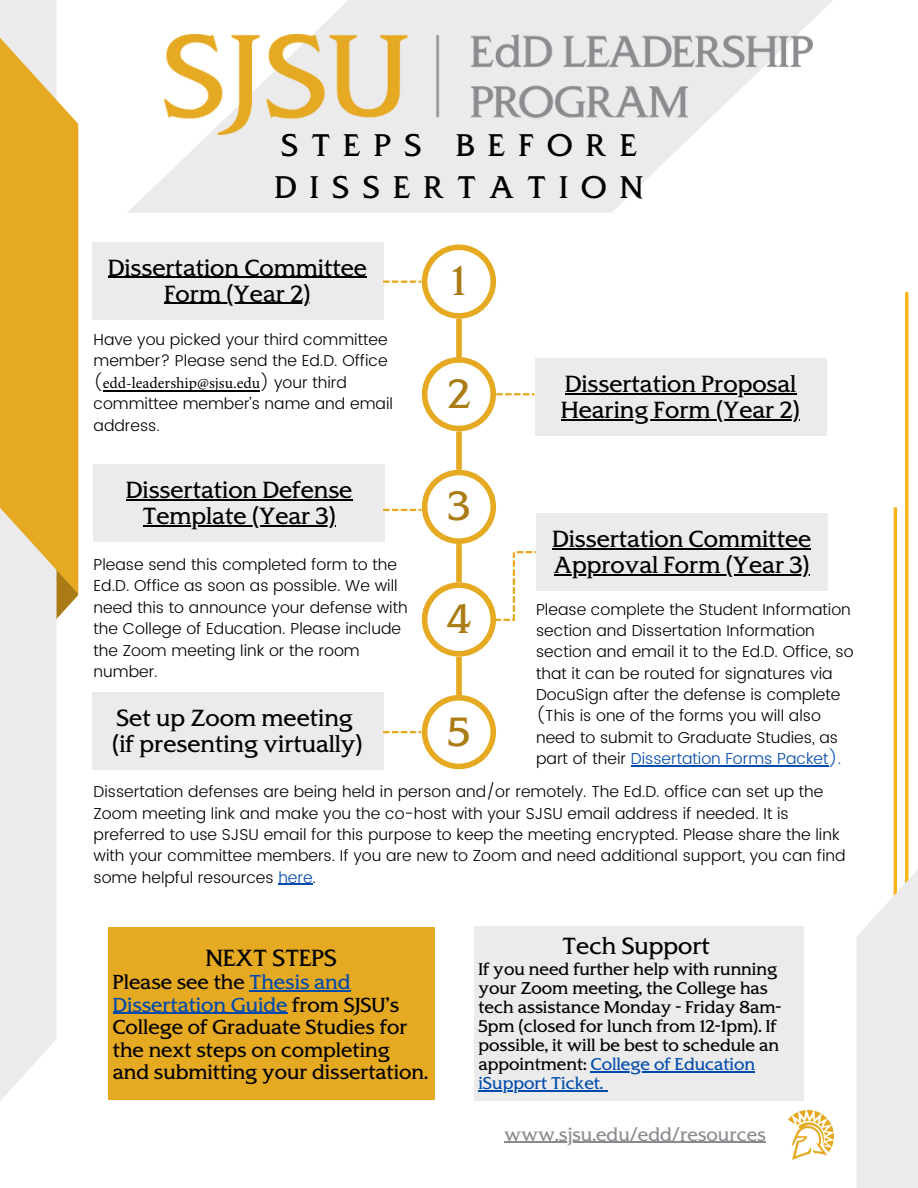
<style>
.page{position:relative;width:918px;height:1188px;background:#fff}
.page>*{position:absolute;margin:0;border:0;box-sizing:border-box;transform-origin:0 0}
.t1{font:38.7px "SJSU Spartan";color:#ab7c16}
.t2{font:29.7px/41.7px "SJSU Spartan";letter-spacing:.455em;color:#000}
.t3{font:22.2px/25.8px "SJSU Spartan";color:#000}
.t4{font:19.2px/22.5px "SJSU Spartan";color:#000}
.t5{font:17.85px "SJSU Spartan";color:#898b8f}
.t6{font:16.2px/19.2px "SJSU Spartan";color:#000}
.t7{font:300 15.75px/21.3px "Poppins";color:#000}
.t8{font:15.75px "Minion Pro";color:#000}
.s1{font-family:"Poppins";font-weight:300}
.s2{color:#004aad}
</style>
<div class="page">
<svg style="left:57px;top:594px;width:21px;height:25px"></svg>
<div style="left:0;top:0;width:57px;height:1152px;background:#ebebeb"></div>
<svg style="left:0;top:38px;width:78px;height:556px;background:#e6b340"></svg>
<hr style="left:894px;top:507px;width:3px;height:681px;background:#f9b319">
<hr style="left:905px;top:292px;width:3px;height:667px;background:#f9b319">
<svg style="left:856px;top:824px;width:62px;height:364px;fill:#ebebeb"></svg>
<svg style="left:128px;top:0;width:705px;height:212px;fill:#ebebeb"></svg>
<img style="left:164px;top:35px;width:648px;height:100px">
<hr style="left:504px;top:1142px;width:262px;height:1px;background:#898b8f">
<img style="left:788px;top:1111px;width:45px;height:48px">
<div style="left:456px;top:319px;width:6px;height:38px;background:#e5a922"></div>
<div style="left:456px;top:431px;width:6px;height:39px;background:#e5a922"></div>
<div style="left:456px;top:544px;width:6px;height:38px;background:#e5a922"></div>
<div style="left:456px;top:657px;width:6px;height:38px;background:#e5a922"></div>
<div style="left:92px;top:242px;width:291px;height:77px;background:#ebebeb"></div>
<hr style="left:108px;top:277px;width:259px;height:1px;background:#000">
<hr style="left:164px;top:303px;width:146px;height:1px;background:#000">
<div style="left:535px;top:359px;width:291px;height:77px;background:#ebebeb"></div>
<hr style="left:565px;top:394px;width:231px;height:1px;background:#000">
<hr style="left:561px;top:419px;width:239px;height:2px;background:#000">
<div style="left:94px;top:465px;width:291px;height:77px;background:#ebebeb"></div>
<hr style="left:126px;top:500px;width:226px;height:1px;background:#000">
<hr style="left:143px;top:525px;width:193px;height:2px;background:#000">
<div style="left:536px;top:514px;width:291px;height:77px;background:#ebebeb"></div>
<hr style="left:552px;top:548px;width:259px;height:2px;background:#000">
<hr style="left:554px;top:574px;width:255px;height:1px;background:#000">
<div style="left:92px;top:692px;width:291px;height:78px;background:#ebebeb"></div>
<svg style="left:383px;top:244px;width:113px;height:75px"></svg>
<svg style="left:422px;top:357px;width:112px;height:74px"></svg>
<svg style="left:383px;top:470px;width:113px;height:74px"></svg>
<svg style="left:383px;top:695px;width:113px;height:74px"></svg>
<hr style="left:631px;top:765px;width:197px;height:1px;background:#004aad">
<svg style="left:422px;top:551px;width:114px;height:106px"></svg>
<hr style="left:278px;top:884px;width:35px;height:1px;background:#004aad">
<div style="left:108px;top:927px;width:327px;height:172px;background:#e5a922"></div>
<hr style="left:250px;top:990px;width:101px;height:1px;background:#004aad">
<hr style="left:113px;top:1013px;width:174px;height:1px;background:#004aad">
<div style="left:474px;top:926px;width:330px;height:175px;background:#ebebeb"></div>
<hr style="left:591px;top:1071px;width:164px;height:1px;background:#004aad">
<hr style="left:478px;top:1090px;width:125px;height:2px;background:#004aad">
<hr style="left:103px;top:390px;width:157px;height:2px;background:#000">
<h2 class="t2" style="left:275px;top:124px;width:370px">STEPS BEFORE<br>DISSERTATION</h2>
<h3 class="t3" style="left:108px;top:255px;width:260px;text-align:center">Dissertation Committee<br>Form (Year 2)</h3>
<p class="t7" style="left:94px;top:329px;width:296px">Have you picked your third committee member? Please send the Ed.D. Office</p>
<p class="t8" style="left:94px;top:372px;width:255px"><span class="s1">(</span>edd-leadership@sjsu.edu<span class="s1">) your third</span></p>
<p class="t7" style="left:94px;top:393px;width:301px">committee member’s name and email address.</p>
<h1 class="t1" style="left:452px;top:256px;width:15px">1</h1>
<h1 class="t1" style="left:448px;top:368px;width:24px">2</h1>
<h3 class="t3" style="left:561px;top:371px;width:240px">Dissertation Proposal<br>Hearing Form (Year 2)</h3>
<h3 class="t3" style="left:126px;top:477px;width:228px;text-align:center">Dissertation Defense<br>Template (Year 3)</h3>
<h1 class="t1" style="left:448px;top:481px;width:24px">3</h1>
<h3 class="t3" style="left:552px;top:526px;width:260px">Dissertation Committee<br>Approval Form (Year 3)</h3>
<p class="t7" style="left:94px;top:554px;width:316px">Please send this completed form to the Ed.D. Office as soon as possible. We will need this to announce your defense with the College of Education. Please include the Zoom meeting link or the room number.</p>
<p class="t7" style="left:536px;top:598px;width:319px">Please complete the Student Information section and Dissertation Information section and email it to the Ed.D. Office, so that it can be routed for signatures via DocuSign after the defense is complete (This is one of the forms you will also need to submit to Graduate Studies, as part of their <span class="s2">Dissertation Forms Packet).</span></p>
<p class="t7" style="left:94px;top:781px;width:754px">Dissertation defenses are being held in person and/or remotely. The Ed.D. office can set up the Zoom meeting link and make you the co-host with your SJSU email address if needed. It is preferred to use SJSU email for this purpose to keep the meeting encrypted. Please share the link with your committee members. If you are new to Zoom and need additional support, you can find some helpful resources <span class="s2">here</span>.</p>
<h1 class="t1" style="left:447px;top:593px;width:26px">4</h1>
<h3 class="t3" style="left:112px;top:705px;width:252px">Set up Zoom meeting (if presenting virtually)</h3>
<h1 class="t1" style="left:448px;top:706px;width:24px">5</h1>
<h3 class="t3" style="left:206px;top:944px;width:133px">NEXT STEPS</h3>
<p class="t4" style="left:113px;top:971px;width:317px">Please see the <span class="s2">Thesis and<br>Dissertation Guide</span> from SJSU’s<br>College of Graduate Studies for the next steps on completing and submitting your dissertation.</p>
<h3 class="t3" style="left:563px;top:933px;width:149px">Tech Support</h3>
<p class="t6" style="left:478px;top:959px;width:304px">If you need further help with running your Zoom meeting, the College has tech assistance Monday - Friday 8am-5pm (closed for lunch from 12-1pm). If possible, it will be best to schedule an appointment: <span class="s2">College of Education iSupport Ticket.</span></p>
<p class="t5" style="left:504px;top:1122px;width:263px">www.sjsu.edu/edd/resources</p>
</div>
